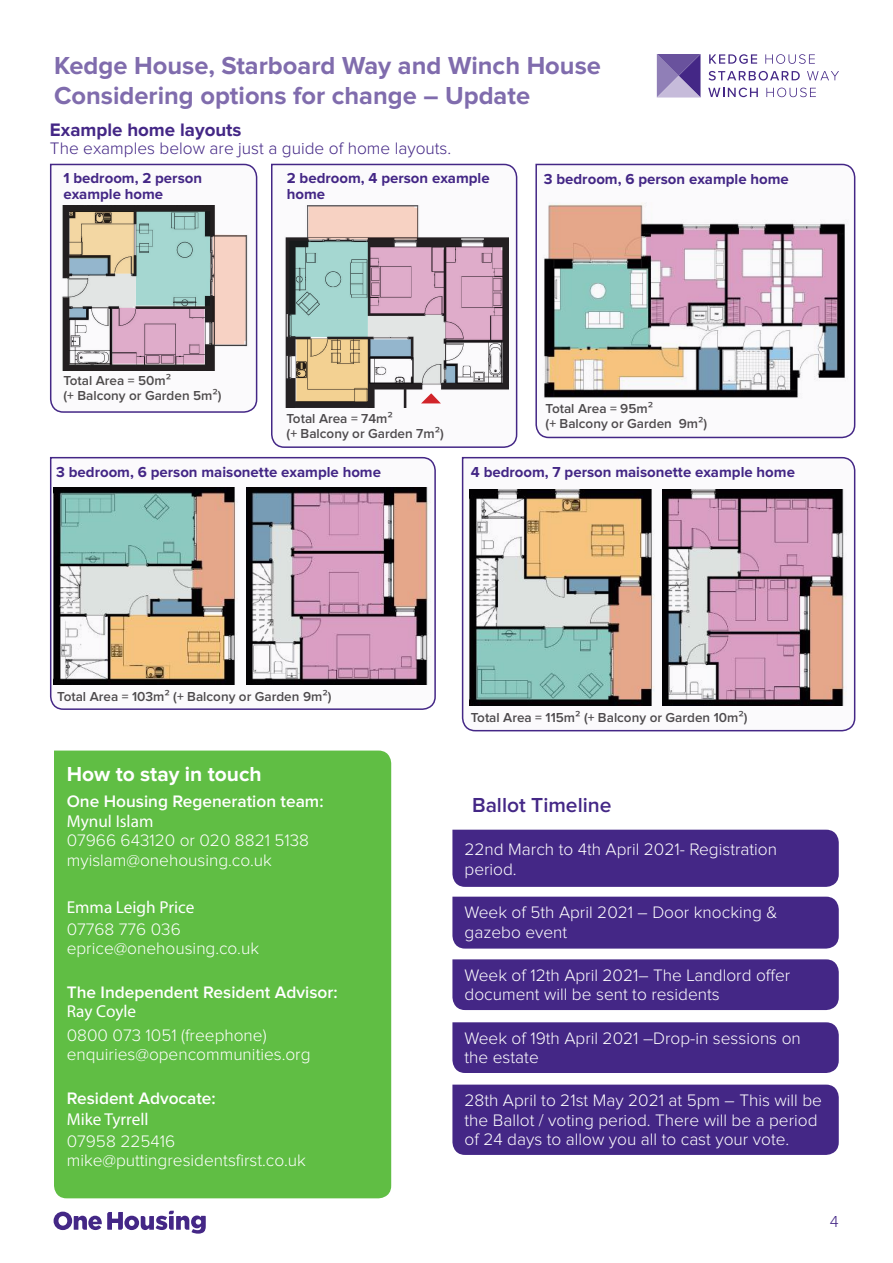
<style>
.page{position:relative;width:893px;height:1263px;background:#fff}
.page>*{position:absolute;margin:0;border:0;box-sizing:border-box;transform-origin:0 0}
.t1{font:700 25.5px/30px "Proxima Nova";color:#806cad}
.t2{font:700 21px "Proxima Nova";color:#fff}
.t3{font:600 21px "Proxima Nova";color:#442786}
.t4{font:700 18.75px "Proxima Nova";color:#442786}
.t5{font:300 17.25px/19.5px "Proxima Nova";color:#fff}
.t6{font:600 17.25px "Proxima Nova";color:#fff}
.t7{font:17.25px "Myriad Pro";color:#fff}
.t8{font:300 17.25px "Proxima Nova";color:#442786}
.t9{font:300 16.5px "Proxima Nova";color:#442786}
.t10{font:700 15px/15.8px "Proxima Nova";color:#442786}
.t11{font:600 13.5px/15px "Proxima Nova";color:#4e4b4c}
</style>
<div class="page">
<svg style="left:657px;top:54px;width:43px;height:44px;background:#8470af"></svg>
<svg style="left:709px;top:54px;width:48px;height:10px"></svg>
<svg style="left:765px;top:54px;width:50px;height:10px"></svg>
<svg style="left:709px;top:71px;width:91px;height:10px"></svg>
<svg style="left:807px;top:71px;width:32px;height:9px"></svg>
<svg style="left:708px;top:88px;width:50px;height:9px"></svg>
<svg style="left:766px;top:88px;width:50px;height:9px"></svg>
<svg style="left:54px;top:1211px;width:152px;height:22px"></svg>
<svg style="left:50px;top:163px;width:208px;height:250px"></svg>
<div style="left:54px;top:750px;width:337px;height:448px;background:#60be44"></div>
<div style="left:452px;top:830px;width:387px;height:57px;background:#442786"></div>
<div style="left:452px;top:1084px;width:387px;height:71px;background:#442786"></div>
<div style="left:452px;top:1022px;width:387px;height:51px;background:#442786"></div>
<div style="left:452px;top:959px;width:387px;height:51px;background:#442786"></div>
<div style="left:452px;top:897px;width:387px;height:51px;background:#442786"></div>
<svg style="left:535px;top:163px;width:321px;height:276px"></svg>
<svg style="left:271px;top:163px;width:247px;height:285px"></svg>
<svg style="left:50px;top:456px;width:386px;height:254px"></svg>
<svg style="left:461px;top:456px;width:395px;height:276px"></svg>
<h1 class="t1" style="left:54px;top:51px;width:548px">Kedge House, Starboard Way and Winch House<br>Considering options for change – Update</h1>
<p class="t4" style="left:50px;top:119px;width:193px">Example home layouts</p>
<p class="t8" style="left:50px;top:141px;width:403px">The examples below are just a guide of home layouts.</p>
<p class="t10" style="left:63px;top:171px;width:140px">1 bedroom, 2 person example home</p>
<p class="t10" style="left:287px;top:171px;width:204px">2 bedroom, 4 person example home</p>
<p class="t10" style="left:544px;top:172px;width:247px">3 bedroom, 6 person example home</p>
<p class="t11" style="left:63px;top:374px;width:160px">Total Area = 50m²<br>(+ Balcony or Garden 5m²)</p>
<p class="t11" style="left:287px;top:412px;width:159px">Total Area = 74m²<br>(+ Balcony or Garden 7m²)</p>
<p class="t10" style="left:56px;top:464px;width:326px">3 bedroom, 6 person maisonette example home</p>
<p class="t11" style="left:546px;top:401px;width:163px">Total Area = 95m²<br>(+ Balcony or Garden 9m²)</p>
<p class="t10" style="left:471px;top:464px;width:326px">4 bedroom, 7 person maisonette example home</p>
<p class="t11" style="left:57px;top:690px;width:276px">Total Area = 103m² (+ Balcony or Garden 9m²)</p>
<p class="t2" style="left:67px;top:762px;width:196px">How to stay in touch</p>
<p class="t6" style="left:67px;top:794px;width:258px">One Housing Regeneration team:</p>
<p class="t7" style="left:67px;top:810px;width:88px">Mynul Islam</p>
<p class="t5" style="left:67px;top:831px;width:244px">07966 643120 or 020 8821 5138 myislam@onehousing.co.uk</p>
<p class="t7" style="left:67px;top:897px;width:129px">Emma Leigh Price</p>
<p class="t5" style="left:67px;top:920px;width:194px">07768 776 036 eprice@onehousing.co.uk</p>
<p class="t6" style="left:67px;top:984px;width:272px">The Independent Resident Advisor:</p>
<p class="t7" style="left:67px;top:1001px;width:71px">Ray Coyle</p>
<p class="t5" style="left:67px;top:1026px;width:245px">0800 073 1051 (freephone) enquiries@opencommunities.org</p>
<p class="t6" style="left:67px;top:1090px;width:150px">Resident Advocate:</p>
<p class="t7" style="left:67px;top:1109px;width:83px">Mike Tyrrell</p>
<p class="t5" style="left:67px;top:1132px;width:241px">07958 225416 mike@puttingresidentsfirst.co.uk</p>
<p class="t11" style="left:471px;top:710px;width:278px">Total Area = 115m² (+ Balcony or Garden 10m²)</p>
<p class="t3" style="left:472px;top:795px;width:141px">Ballot Timeline</p>
<p class="t5" style="left:465px;top:840px;width:314px">22nd March to 4th April 2021- Registration period.</p>
<p class="t5" style="left:465px;top:903px;width:314px">Week of 5th April 2021 – Door knocking &amp; gazebo event</p>
<p class="t5" style="left:465px;top:966px;width:327px">Week of 12th April 2021– The Landlord offer document will be sent to residents</p>
<p class="t5" style="left:465px;top:1029px;width:338px">Week of 19th April 2021 –Drop-in sessions on the estate</p>
<p class="t5" style="left:465px;top:1091px;width:359px">28th April to 21st May 2021 at 5pm – This will be the Ballot / voting period. There will be a period of 24 days to allow you all to cast your vote.</p>
<p class="t9" style="left:830px;top:1214px;width:10px">4</p>
</div>
